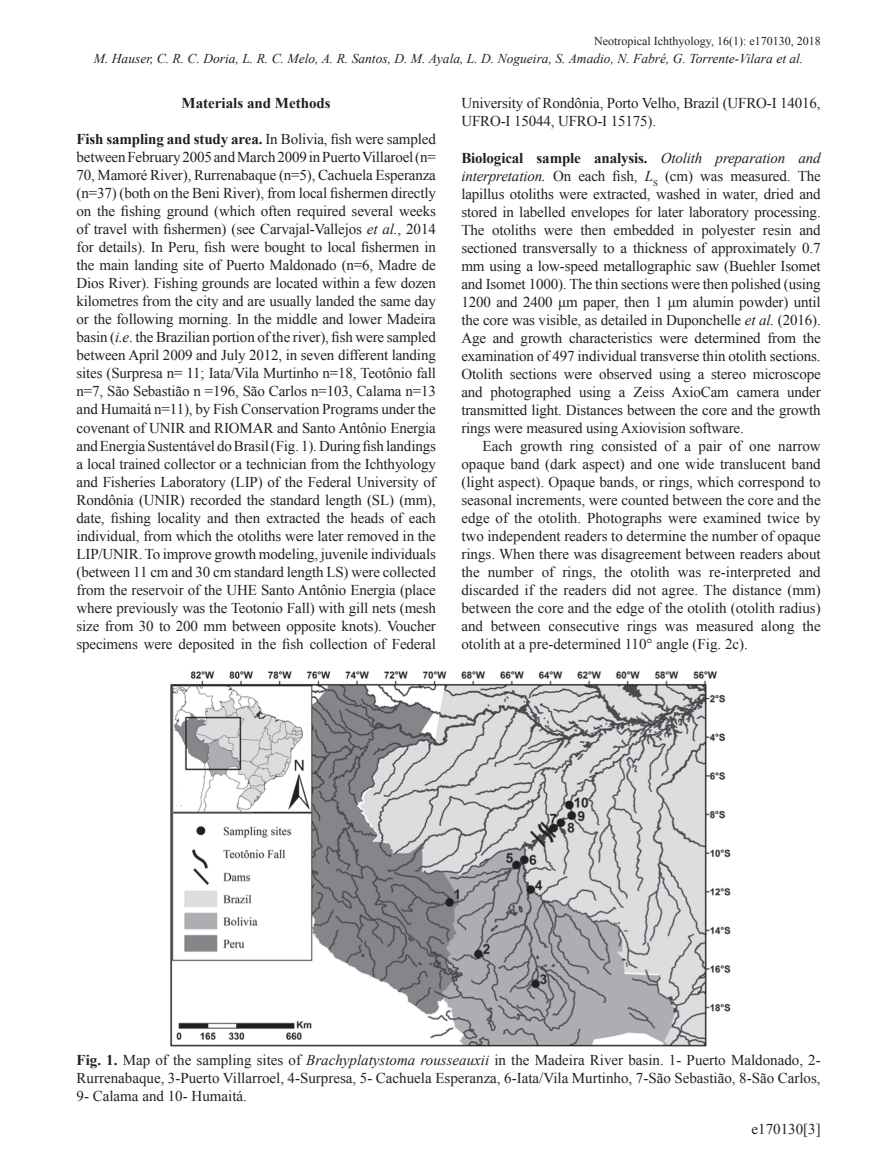
<style>
.page{position:relative;width:893px;height:1170px;background:#fff}
.page>*{position:absolute;margin:0;border:0;box-sizing:border-box;transform-origin:0 0}
.t1{font:15px/18px "Times New Roman";letter-spacing:-.01em;color:#231f20;text-align:justify}
.t2{font:700 15px "Times New Roman";color:#231f20}
.t3{font:italic 13.5px "Times New Roman";color:#231f20}
.t4{font:12px "Times New Roman";color:#231f20}
.s1{font-weight:700}
.s2{font-style:italic}
</style>
<div class="page">
<img style="left:170px;top:671px;width:561px;height:376px">
<p class="t4" style="left:594px;top:33px;width:228px">Neotropical Ichthyology, 16(1): e170130, 2018</p>
<p class="t3" style="left:94px;top:49px;width:711px">M. Hauser, C. R. C. Doria, L. R. C. Melo, A. R. Santos, D. M. Ayala, L. D. Nogueira, S. Amadio, N. Fabré, G. Torrente-Vilara et al.</p>
<p class="t2" style="left:182px;top:93px;width:151px">Materials and Methods</p>
<p class="t1" style="left:77px;top:130px;width:361px"><span class="s1">Fish sampling and study area.</span> In Bolivia, fish were sampled between February 2005 and March 2009 in Puerto Villaroel (n= 70, Mamoré River), Rurrenabaque (n=5), Cachuela Esperanza (n=37) (both on the Beni River), from local fishermen directly on the fishing ground (which often required several weeks of travel with fishermen) (see Carvajal-Vallejos <span class="s2">et al.</span>, 2014 for details). In Peru, fish were bought to local fishermen in the main landing site of Puerto Maldonado (n=6, Madre de Dios River). Fishing grounds are located within a few dozen kilometres from the city and are usually landed the same day or the following morning. In the middle and lower Madeira basin (<span class="s2">i.e</span>. the Brazilian portion of the river), fish were sampled between April 2009 and July 2012, in seven different landing sites (Surpresa n= 11; Iata/Vila Murtinho n=18, Teotônio fall n=7, São Sebastião n =196, São Carlos n=103, Calama n=13 and Humaitá n=11), by Fish Conservation Programs under the covenant of UNIR and RIOMAR and Santo Antônio Energia and Energia Sustentável do Brasil (Fig. 1). During fish landings a local trained collector or a technician from the Ichthyology and Fisheries Laboratory (LIP) of the Federal University of Rondônia (UNIR) recorded the standard length (SL) (mm), date, fishing locality and then extracted the heads of each individual, from which the otoliths were later removed in the LIP/UNIR. To improve growth modeling, juvenile individuals (between 11 cm and 30 cm standard length LS) were collected from the reservoir of the UHE Santo Antônio Energia (place where previously was the Teotonio Fall) with gill nets (mesh size from 30 to 200 mm between opposite knots). Voucher specimens were deposited in the fish collection of Federal</p>
<p class="t1" style="left:461px;top:94px;width:361px">University of Rondônia, Porto Velho, Brazil (UFRO-I 14016,<br>UFRO-I 15044, UFRO-I 15175).</p>
<p class="t1" style="left:461px;top:148px;width:361px"><span class="s1">Biological sample analysis.</span> <span class="s2">Otolith preparation and interpretation.</span> On each fish, <span class="s2">L</span><sub>S</sub> (cm) was measured. The lapillus otoliths were extracted, washed in water, dried and stored in labelled envelopes for later laboratory processing.<br>The otoliths were then embedded in polyester resin and sectioned transversally to a thickness of approximately 0.7 mm using a low-speed metallographic saw (Buehler Isomet and Isomet 1000). The thin sections were then polished (using 1200 and 2400 μm paper, then 1 μm alumin powder) until the core was visible, as detailed in Duponchelle <span class="s2">et al.</span> (2016).<br>Age and growth characteristics were determined from the examination of 497 individual transverse thin otolith sections.<br>Otolith sections were observed using a stereo microscope and photographed using a Zeiss AxioCam camera under transmitted light. Distances between the core and the growth rings were measured using Axiovision software.</p>
<p class="t1" style="left:461px;top:436px;width:361px;text-indent:21px">Each growth ring consisted of a pair of one narrow opaque band (dark aspect) and one wide translucent band (light aspect). Opaque bands, or rings, which correspond to seasonal increments, were counted between the core and the edge of the otolith. Photographs were examined twice by two independent readers to determine the number of opaque rings. When there was disagreement between readers about the number of rings, the otolith was re-interpreted and discarded if the readers did not agree. The distance (mm) between the core and the edge of the otolith (otolith radius) and between consecutive rings was measured along the otolith at a pre-determined 110° angle (Fig. 2c).</p>
<p class="t1" style="left:77px;top:1050px;width:746px"><span class="s1">Fig. 1.</span> Map of the sampling sites of <span class="s2">Brachyplatystoma rousseauxii</span> in the Madeira River basin. 1- Puerto Maldonado, 2- Rurrenabaque, 3-Puerto Villarroel, 4-Surpresa, 5- Cachuela Esperanza, 6-Iata/Vila Murtinho, 7-São Sebastião, 8-São Carlos, 9- Calama and 10- Humaitá.</p>
<p class="t1" style="left:751px;top:1119px;width:71px">e170130[3]</p>
</div>
